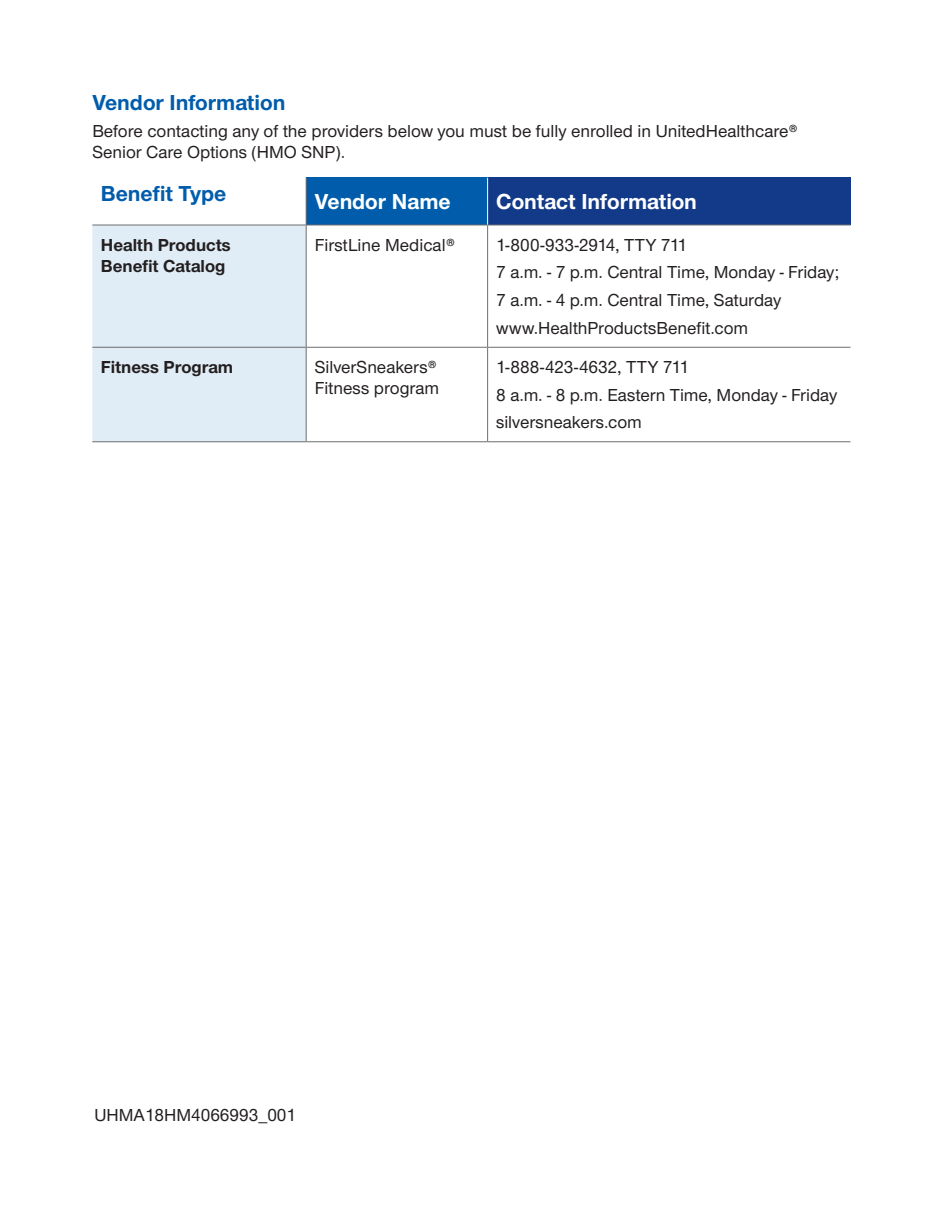
<style>
.page{position:relative;width:945px;height:1215px;background:#fff}
.page>*{position:absolute;margin:0;border:0;box-sizing:border-box;transform-origin:0 0}
.t1{font:700 22.5px "UHC Sans";color:#015dac}
.t2{font:700 22.5px "UHC Sans";color:#fff}
.t3{font:500 18px/27.8px "UHC Sans";color:#231f20}
.t4{font:700 18px/21.6px "UHC Sans";color:#231f20}
</style>
<div class="page">
<div style="left:306px;top:178px;width:182px;height:47px;background:#015dac"></div>
<div style="left:488px;top:178px;width:362px;height:47px;background:#133a88"></div>
<div style="left:92px;top:226px;width:214px;height:215px;background:#e1edf6"></div>
<hr style="left:306px;top:178px;width:1px;height:47px;background:#6c6d70">
<hr style="left:92px;top:225px;width:214px;height:1px;background:#6c6d70">
<hr style="left:306px;top:225px;width:182px;height:1px;background:#6c6d70">
<hr style="left:306px;top:225px;width:1px;height:122px;background:#6c6d70">
<hr style="left:488px;top:225px;width:362px;height:1px;background:#6c6d70">
<hr style="left:487px;top:225px;width:1px;height:122px;background:#6c6d70">
<hr style="left:92px;top:347px;width:214px;height:1px;background:#6c6d70">
<hr style="left:306px;top:347px;width:182px;height:1px;background:#6c6d70">
<hr style="left:306px;top:348px;width:1px;height:93px;background:#6c6d70">
<hr style="left:488px;top:347px;width:362px;height:1px;background:#6c6d70">
<hr style="left:487px;top:348px;width:1px;height:93px;background:#6c6d70">
<hr style="left:92px;top:441px;width:214px;height:1px;background:#6c6d70">
<hr style="left:306px;top:441px;width:182px;height:1px;background:#6c6d70">
<hr style="left:488px;top:441px;width:362px;height:1px;background:#6c6d70">
<hr style="left:487px;top:178px;width:1px;height:47px;background:#fff">
<p class="t1" style="left:92px;top:87px;width:195px">Vendor Information</p>
<p class="t3" style="left:92px;top:120px;width:707px;line-height:21px">Before contacting any of the providers below you must be fully enrolled in UnitedHealthcare®<br>Senior Care Options (HMO SNP).</p>
<p class="t1" style="left:101px;top:179px;width:127px">Benefit Type</p>
<p class="t2" style="left:315px;top:186px;width:137px">Vendor Name</p>
<p class="t2" style="left:496px;top:186px;width:202px">Contact Information</p>
<p class="t4" style="left:101px;top:233px;width:131px">Health Products<br>Benefit Catalog</p>
<p class="t3" style="left:315px;top:230px;width:142px">FirstLine Medical®</p>
<p class="t3" style="left:496px;top:230px;width:344px">1-800-933-2914, TTY 711<br>7 a.m. - 7 p.m. Central Time, Monday - Friday; 7 a.m. - 4 p.m. Central Time, Saturday www.HealthProductsBenefit.com</p>
<p class="t4" style="left:101px;top:355px;width:134px">Fitness Program</p>
<p class="t3" style="left:315px;top:356px;width:126px;line-height:21px">SilverSneakers®<br>Fitness program</p>
<p class="t3" style="left:496px;top:352px;width:343px">1-888-423-4632, TTY 711<br>8 a.m. - 8 p.m. Eastern Time, Monday - Friday silversneakers.com</p>
<p class="t3" style="left:94px;top:1100px;width:203px">UHMA18HM4066993_001</p>
</div>
